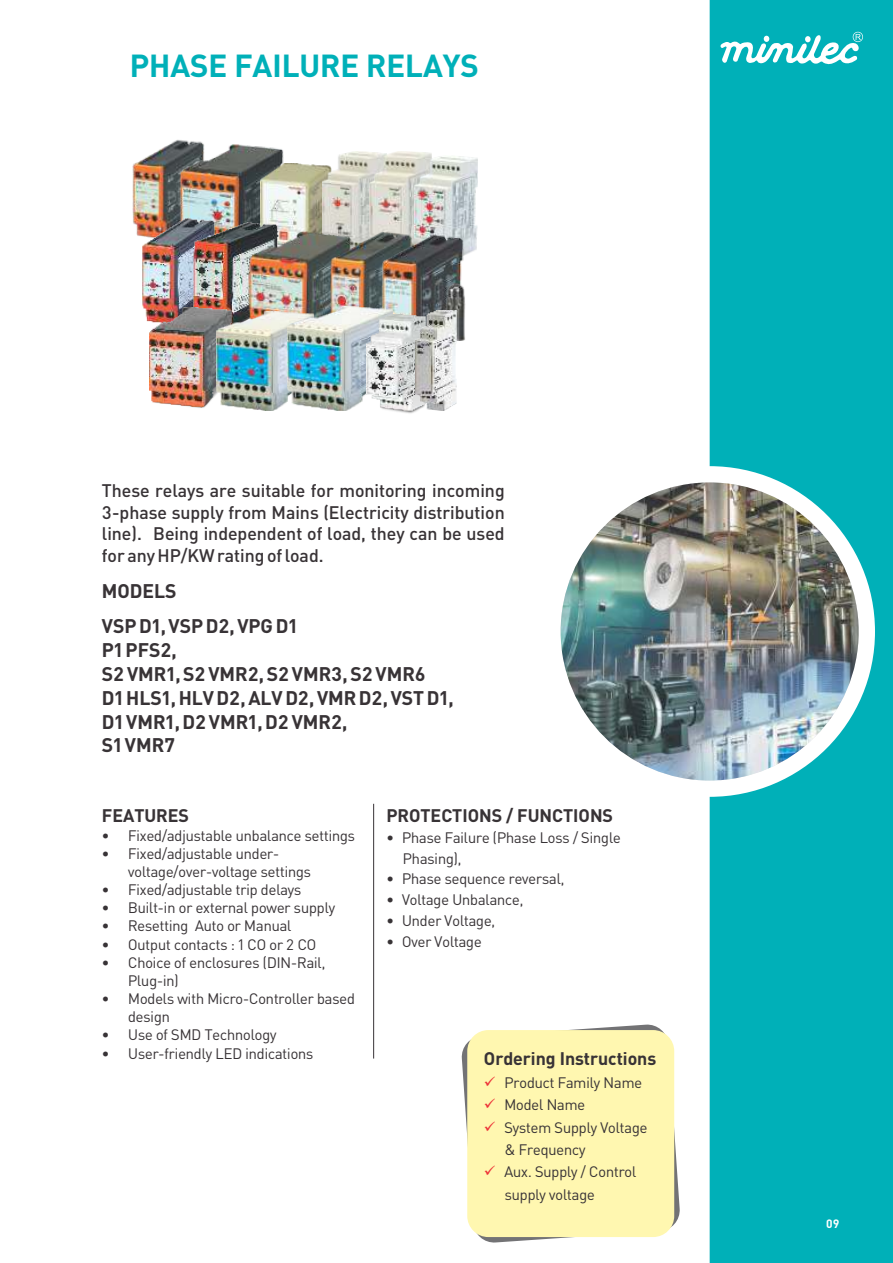
<style>
.page{position:relative;width:893px;height:1263px;background:#fff}
.page>*{position:absolute;margin:0;border:0;box-sizing:border-box;transform-origin:0 0}
.t1{font:700 31.5px "Sapient Sans";color:#00b0b8}
.t2{font:700 19.5px/23.9px "Sapient Sans";color:#383336}
.t3{font:500 18px/21.8px "Sapient Sans";color:#383336;text-align:justify}
.t4{font:700 18px "Sapient Sans";color:#383336}
.t5{font:15px/22.4px "Sapient Sans";color:#383336}
.t6{font:15px/22.4px "Wingdings";color:#ed3338;text-align:justify}
.t7{font:700 12px "Sapient Sans";color:#fff}
</style>
<div class="page">
<div style="left:710px;top:0;width:183px;height:1263px;background:#00b0b8"></div>
<div style="left:822px;top:1214px;width:20px;height:19px;background:#00b0b8"></div>
<svg style="left:461px;top:1024px;width:219px;height:219px"></svg>
<div style="left:467px;top:1030px;width:207px;height:207px;background:#fff7b0;border-radius:21px"></div>
<svg style="left:719px;top:32px;width:144px;height:33px"></svg>
<img style="left:561px;top:482px;width:298px;height:298px;border-radius:50%">
<hr style="left:373px;top:804px;width:1px;height:254px;background:#383336">
<img style="left:132px;top:141px;width:42px;height:95px">
<img style="left:174px;top:140px;width:110px;height:81px">
<img style="left:260px;top:163px;width:62px;height:64px">
<img style="left:322px;top:152px;width:48px;height:80px">
<img style="left:370px;top:151px;width:61px;height:81px">
<img style="left:415px;top:156px;width:63px;height:99px">
<img style="left:141px;top:216px;width:77px;height:106px">
<img style="left:190px;top:221px;width:92px;height:90px">
<img style="left:246px;top:227px;width:109px;height:84px">
<img style="left:330px;top:232px;width:50px;height:74px">
<img style="left:380px;top:232px;width:86px;height:109px">
<img style="left:446px;top:282px;width:19px;height:58px">
<img style="left:150px;top:307px;width:83px;height:100px">
<img style="left:217px;top:311px;width:70px;height:100px">
<img style="left:287px;top:306px;width:106px;height:105px">
<img style="left:401px;top:412px;width:13px;height:2px">
<img style="left:367px;top:314px;width:50px;height:98px">
<img style="left:415px;top:311px;width:42px;height:100px">
<h1 class="t1" style="left:130px;top:45px;width:351px">PHASE FAILURE RELAYS</h1>
<p class="t3" style="left:102px;top:479px;width:404px">These relays are suitable for monitoring incoming 3-phase supply from Mains (Electricity distribution line). Being independent of load, they can be used for any HP/KW rating of load.</p>
<h2 class="t2" style="left:102px;top:572px;width:197px;line-height:35.7px">MODELS<br>VSP D1, VSP D2, VPG D1</h2>
<h2 class="t2" style="left:102px;top:637px;width:353px">P1 PFS2,<br>S2 VMR1, S2 VMR2, S2 VMR3, S2 VMR6<br>D1 HLS1, HLV D2, ALV D2, VMR D2, VST D1,<br>D1 VMR1, D2 VMR1, D2 VMR2,<br>S1 VMR7</h2>
<p class="t4" style="left:102px;top:804px;width:89px">FEATURES</p>
<p class="t5" style="left:102px;top:824px;width:255px">• Fixed/adjustable unbalance settings</p>
<p class="t5" style="left:128px;top:844px;width:184px;line-height:18.1px;text-indent:-26px">• Fixed/adjustable under&shy;voltage/over-voltage settings</p>
<p class="t5" style="left:102px;top:878px;width:201px">• Fixed/adjustable trip delays</p>
<p class="t5" style="left:102px;top:896px;width:235px">• Built-in or external power supply</p>
<p class="t5" style="left:102px;top:914px;width:191px">• Resetting Auto or Manual</p>
<p class="t5" style="left:102px;top:933px;width:216px">• Output contacts : 1 CO or 2 CO</p>
<p class="t5" style="left:128px;top:953px;width:199px;line-height:18.1px;text-indent:-26px">• Choice of enclosures (DIN-Rail,<br>Plug-in)</p>
<p class="t5" style="left:128px;top:989px;width:228px;line-height:18.1px;text-indent:-26px">• Models with Micro-Controller based design</p>
<p class="t5" style="left:102px;top:1023px;width:176px">• Use of SMD Technology</p>
<p class="t5" style="left:102px;top:1042px;width:213px">• User-friendly LED indications</p>
<p class="t4" style="left:386px;top:804px;width:228px">PROTECTIONS / FUNCTIONS</p>
<p class="t5" style="left:403px;top:827px;width:219px;line-height:20.7px;text-indent:-16px">• Phase Failure (Phase Loss / Single<br>Phasing),</p>
<p class="t5" style="left:386px;top:867px;width:179px">• Phase sequence reversal,</p>
<p class="t5" style="left:386px;top:888px;width:138px">• Voltage Unbalance,</p>
<p class="t5" style="left:386px;top:909px;width:110px">• Under Voltage,</p>
<p class="t5" style="left:386px;top:930px;width:97px">• Over Voltage</p>
<p class="t4" style="left:484px;top:1046px;width:174px">Ordering Instructions</p>
<p class="t5" style="left:504px;top:1071px;width:144px">Product Family Name<br>Model Name<br>System Supply Voltage &amp; Frequency<br>Aux. Supply / Control supply voltage</p>
<p class="t6" style="left:484px;top:1072px;width:13px">✓ ✓ ✓</p>
<p class="t7" style="left:826px;top:1216px;width:15px">09</p>
</div>
